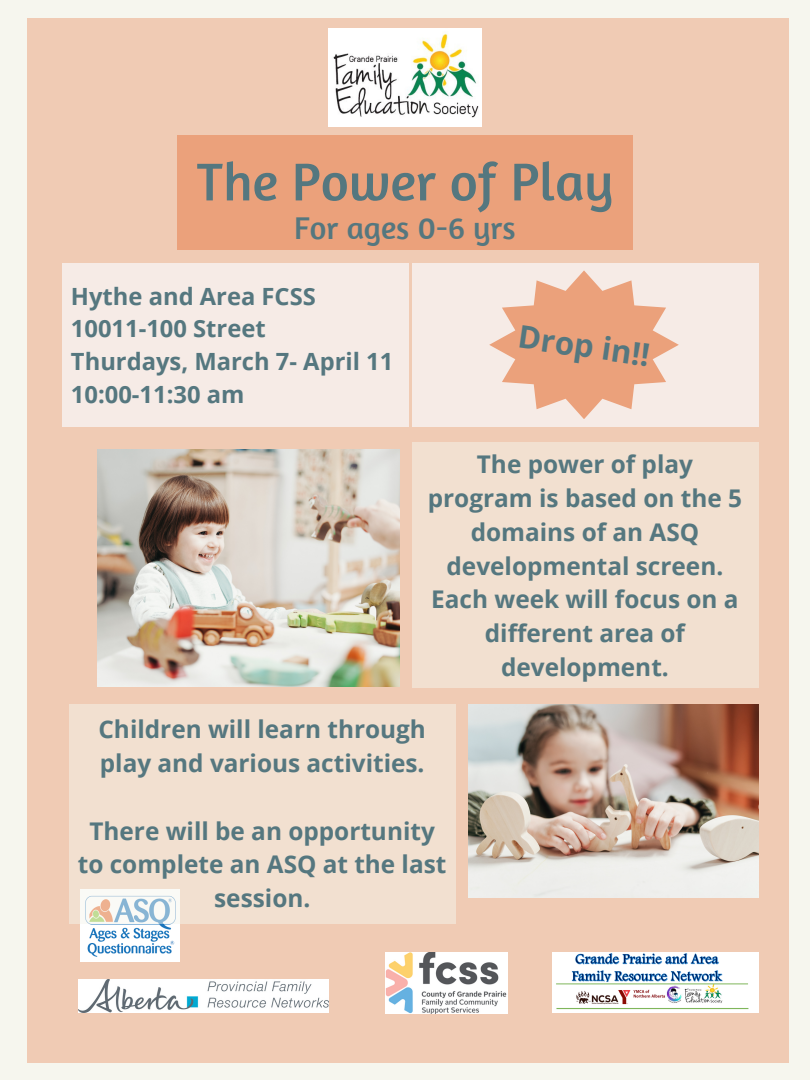
<style>
.page{position:relative;width:810px;height:1080px;background:#f6f6ee}
.page>*{position:absolute;margin:0;border:0;box-sizing:border-box;transform-origin:0 0}
.t1{font:54.06px "Amaranth";color:#55777f}
.t2{font:32.19px "Amaranth";color:#55777f}
.t3{font:700 31.25px "Open Sans";color:#55777f}
.t4{font:700 24.38px/33.8px "Open Sans";color:#55777f;text-align:center}
.t5{font:700 23.75px "Open Sans";color:#55777f}
</style>
<div class="page">
<div style="left:27px;top:18px;width:762px;height:1044px;background:#f0cbb4"></div>
<img style="left:469px;top:704px;width:290px;height:193px">
<img style="left:97px;top:450px;width:302px;height:236px">
<img style="left:328px;top:28px;width:154px;height:99px">
<div style="left:177px;top:136px;width:456px;height:114px;background:#eba17b"></div>
<img style="left:78px;top:979px;width:250px;height:34px">
<img style="left:81px;top:924px;width:99px;height:38px">
<img style="left:552px;top:952px;width:206px;height:60px">
<div style="left:412px;top:442px;width:346px;height:246px;background:#f2e0d0"></div>
<div style="left:62px;top:263px;width:346px;height:164px;background:#f6ebe6"></div>
<div style="left:69px;top:704px;width:386px;height:220px;background:#f2e0d0"></div>
<div style="left:412px;top:263px;width:346px;height:164px;background:#f6ebe6"></div>
<svg style="left:489px;top:270px;width:190px;height:149px"></svg>
<img style="left:385px;top:952px;width:122px;height:61px">
<p class="t1" style="left:197px;top:148px;width:418px">The Power of Play</p>
<p class="t2" style="left:294px;top:208px;width:223px">For ages 0-6 yrs</p>
<p class="t5" style="left:71px;top:279px;width:246px">Hythe and Area FCSS</p>
<p class="t5" style="left:71px;top:312px;width:196px">10011-100 Street</p>
<p class="t5" style="left:71px;top:345px;width:324px">Thurdays, March 7- April 11</p>
<p class="t5" style="left:71px;top:378px;width:175px">10:00-11:30 am</p>
<p class="t3" style="left:521px;top:314px;width:134px;rotate:8deg">Drop in!!</p>
<h2 class="t4" style="left:428px;top:447px;width:316px">The power of play program is based on the 5 domains of an ASQ developmental screen.<br>Each week will focus on a different area of development.</h2>
<p class="t4" style="left:98px;top:712px;width:329px;text-align:left">Children will learn through play and various activities.</p>
<p class="t4" style="left:78px;top:813px;width:370px">There will be an opportunity to complete an ASQ at the last session.</p>
</div>
